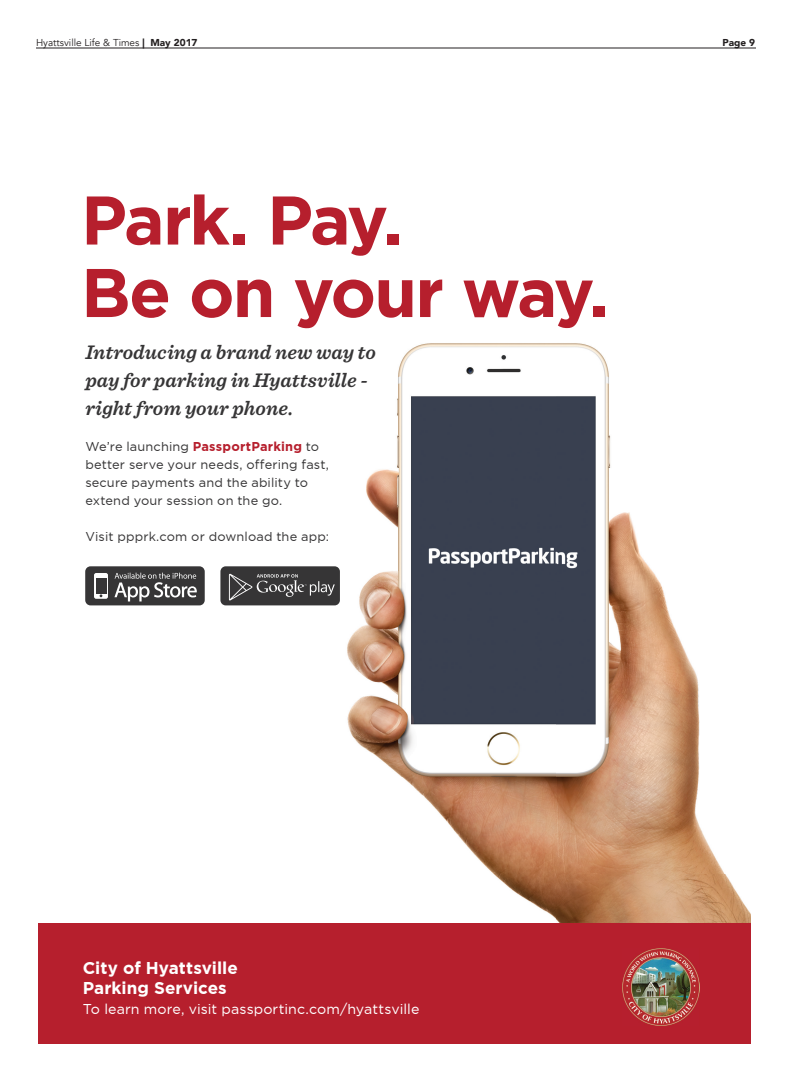
<style>
.page{position:relative;width:792px;height:1080px;background:#fff}
.page>*{position:absolute;margin:0;border:0;box-sizing:border-box;transform-origin:0 0}
.t1{font:700 68.6px/72.5px "Gotham";letter-spacing:-.03em;color:#b61f2d}
.t2{font:italic 600 20.5px/28.2px "Sentinel";color:#363536}
.t3{font:700 17.1px/19.9px "Gotham";color:#fff}
.t4{font:14.2px "Gotham";letter-spacing:.005em;color:#fff}
.t5{font:12.8px/17.9px "Gotham";letter-spacing:.01em;color:#363536}
.t6{font:10px "Avenir";color:#231f20}
.t7{font:900 10px "Avenir";color:#231f20}
.s1{font-weight:900}
.s2{font-size:68px}
.s3{font-weight:700;color:#b61f2d}
</style>
<div class="page">
<hr style="left:36px;top:48px;width:720px;height:1px;background:#231f20">
<img style="left:313px;top:343px;width:438px;height:580px">
<svg style="left:85px;top:566px;width:120px;height:39px;background:#5a595a"></svg>
<svg style="left:220px;top:566px;width:120px;height:39px;background:#4b4a4b"></svg>
<div style="left:38px;top:923px;width:713px;height:121px;background:#b61f2d"></div>
<img style="left:623px;top:949px;width:76px;height:77px">
<p class="t6" style="left:36px;top:37px;width:163px">Hyattsville Life &amp; Times <span class="s1">| May 2017</span></p>
<p class="t7" style="left:722px;top:34px;width:34px">Page 9</p>
<h1 class="t1" style="left:81px;top:182px;width:529px">Park. Pay.<br>Be on your <span class="s2">way.</span></h1>
<h2 class="t2" style="left:85px;top:337px;width:292px">Introducing a brand new way to pay for parking in Hyattsville - right from your phone.</h2>
<p class="t5" style="left:85px;top:437px;width:245px">We’re launching <span class="s3">PassportParking</span> to better serve your needs, offering fast, secure payments and the ability to extend your session on the go.</p>
<p class="t5" style="left:85px;top:527px;width:245px">Visit ppprk.com or download the app:</p>
<h3 class="t3" style="left:83px;top:958px;width:157px">City of Hyattsville<br>Parking Services</h3>
<p class="t4" style="left:83px;top:1001px;width:338px">To learn more, visit passportinc.com/hyattsville</p>
</div>
